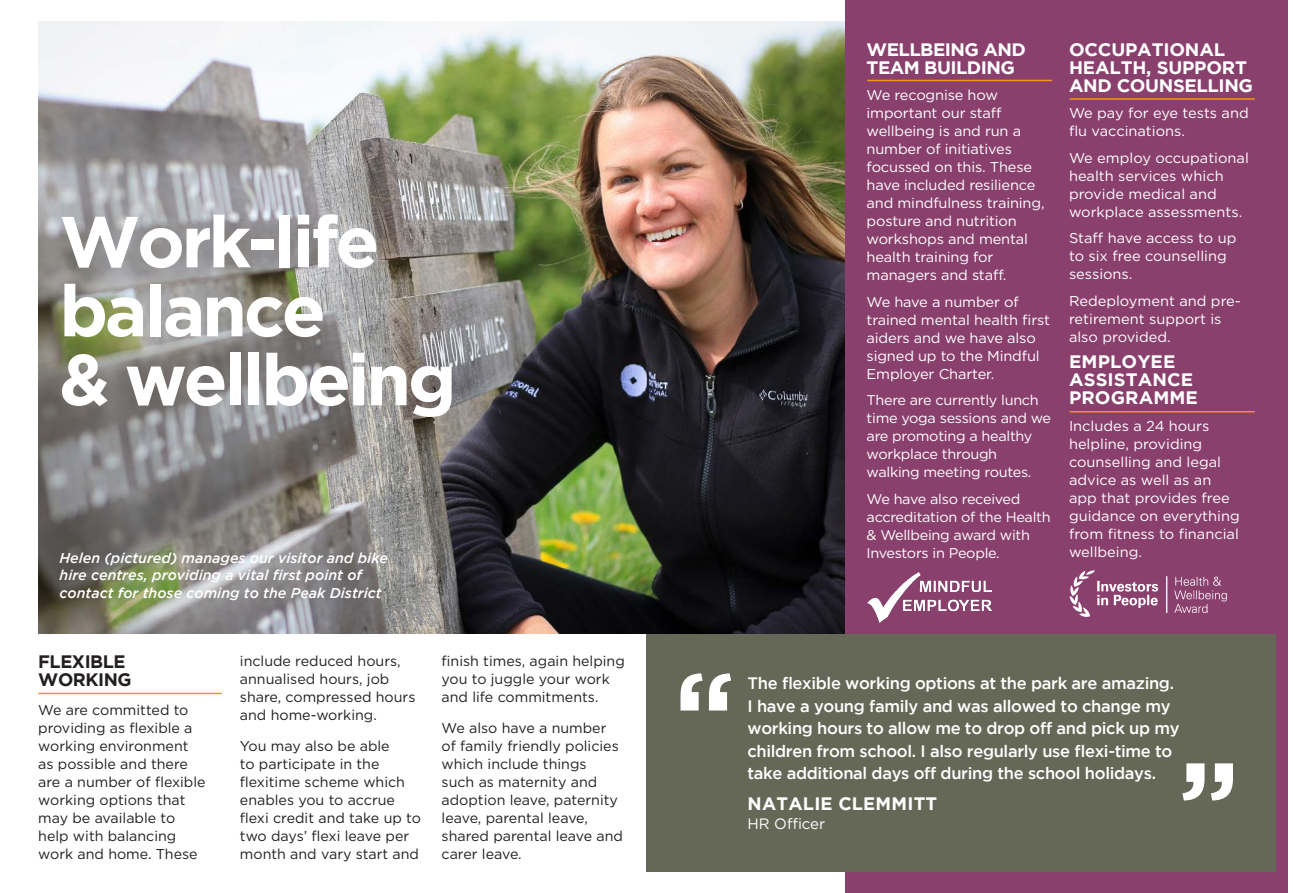
<style>
.page{position:relative;width:1293px;height:893px;background:#fff}
.page>*{position:absolute;margin:0;border:0;box-sizing:border-box;transform-origin:0 0}
.t1{font:700 72px/69px "Gotham";letter-spacing:-.045em;color:#fff}
.t2{font:700 18px/18px "Gotham";letter-spacing:-.01em;color:#fff}
.t3{font:700 18px/18px "Gotham";letter-spacing:-.03em;color:#fff}
.t4{font:700 18px/18px "Gotham";letter-spacing:-.025em;color:#231f20}
.t5{font:700 18px "Gotham";letter-spacing:.015em;color:#fff}
.t6{font:500 16.5px/22.5px "Gotham";letter-spacing:-.02em;color:#fff}
.t7{font:15px "Gotham";color:#fff}
.t8{font:14.25px/18px "Gotham";letter-spacing:-.01em;color:#fff}
.t9{font:14.25px/18px "Gotham";color:#231f20}
.t10{font:italic 500 14.25px/17.1px "Gotham";color:#fff}
.t11{font:14.1px/18px "Gotham";letter-spacing:-.02em;color:#fff}
</style>
<div class="page">
<div style="left:845px;top:0;width:442px;height:893px;background:#89406d"></div>
<img style="left:38px;top:21px;width:807px;height:613px">
<hr style="left:38px;top:693px;width:184px;height:1px;background:#f7931d">
<hr style="left:867px;top:80px;width:185px;height:1px;background:#f7931d">
<hr style="left:1069px;top:98px;width:185px;height:2px;background:#f7931d">
<hr style="left:1069px;top:411px;width:185px;height:1px;background:#f7931d">
<div style="left:646px;top:634px;width:630px;height:238px;background:#666857"></div>
<svg style="left:680px;top:673px;width:51px;height:37px"></svg>
<svg style="left:1182px;top:763px;width:51px;height:37px"></svg>
<img style="left:1074px;top:570px;width:93px;height:43px">
<img style="left:868px;top:572px;width:123px;height:51px">
<p class="t1" style="left:60px;top:205px;width:398px">Work-life balance<br>&amp; wellbeing</p>
<p class="t10" style="left:60px;top:550px;width:330px">Helen (pictured) manages our visitor and bike hire centres, providing a vital first point of contact for those coming to the Peak District</p>
<p class="t4" style="left:38px;top:652px;width:95px">FLEXIBLE<br>WORKING</p>
<p class="t9" style="left:38px;top:701px;width:169px">We are committed to providing as flexible a working environment as possible and there are a number of flexible working options that may be available to help with balancing work and home. These</p>
<p class="t9" style="left:240px;top:652px;width:177px">include reduced hours, annualised hours, job share, compressed hours and home-working.</p>
<p class="t9" style="left:240px;top:737px;width:182px">You may also be able<br>to participate in the flexitime scheme which enables you to accrue flexi credit and take up to two days’ flexi leave per month and vary start and</p>
<p class="t9" style="left:441px;top:652px;width:185px">finish times, again helping you to juggle your work and life commitments.</p>
<p class="t9" style="left:441px;top:719px;width:183px">We also have a number of family friendly policies which include things<br>such as maternity and adoption leave, paternity leave, parental leave, shared parental leave and carer leave.</p>
<p class="t3" style="left:866px;top:40px;width:161px">WELLBEING AND<br>TEAM BUILDING</p>
<p class="t8" style="left:866px;top:86px;width:179px">We recognise how important our staff wellbeing is and run a number of initiatives focussed on this. These have included resilience and mindfulness training, posture and nutrition workshops and mental health training for managers and staff.</p>
<p class="t8" style="left:866px;top:292px;width:185px">We have a number of trained mental health first aiders and we have also signed up to the Mindful<br>Employer Charter.</p>
<p class="t11" style="left:866px;top:391px;width:186px">There are currently lunch time yoga sessions and we are promoting a healthy workplace through walking meeting routes.</p>
<p class="t11" style="left:866px;top:489px;width:186px">We have also received accreditation of the Health &amp; Wellbeing award with<br>Investors in People.</p>
<p class="t2" style="left:1069px;top:40px;width:186px">OCCUPATIONAL<br>HEALTH, SUPPORT<br>AND COUNSELLING</p>
<p class="t8" style="left:1069px;top:104px;width:181px">We pay for eye tests and flu vaccinations.</p>
<p class="t8" style="left:1069px;top:148px;width:181px">We employ occupational health services which provide medical and workplace assessments.</p>
<p class="t8" style="left:1069px;top:229px;width:169px">Staff have access to up to six free counselling sessions.</p>
<p class="t8" style="left:1069px;top:291px;width:173px">Redeployment and pre&shy;retirement support is also provided.</p>
<p class="t2" style="left:1069px;top:352px;width:130px">EMPLOYEE<br>ASSISTANCE<br>PROGRAMME</p>
<p class="t8" style="left:1069px;top:416px;width:172px">Includes a 24 hours helpline, providing counselling and legal advice as well as an app that provides free guidance on everything from fitness to financial wellbeing.</p>
<p class="t6" style="left:747px;top:672px;width:434px">The flexible working options at the park are amazing.<br>I have a young family and was allowed to change my working hours to allow me to drop off and pick up my children from school. I also regularly use flexi-time to take additional days off during the school holidays.</p>
<p class="t5" style="left:747px;top:793px;width:191px">NATALIE CLEMMITT</p>
<p class="t7" style="left:747px;top:814px;width:79px">HR Officer</p>
</div>
